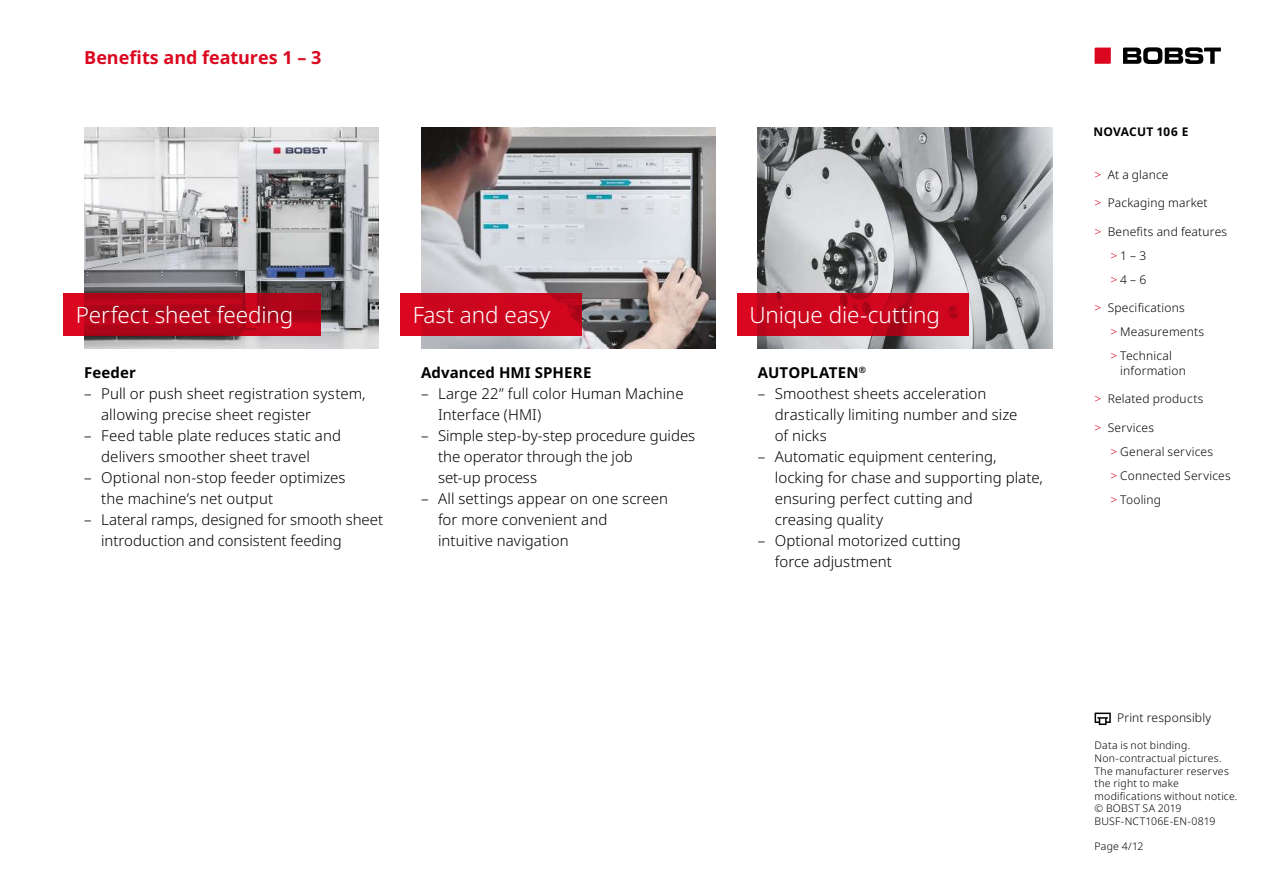
<style>
.page{position:relative;width:1263px;height:893px;background:#fff}
.page>*{position:absolute;margin:0;border:0;box-sizing:border-box;transform-origin:0 0}
.t1{font:300 22.5px "Noto Sans";letter-spacing:-.005em;color:#fff}
.t2{font:700 18px "Noto Sans";color:#db0720}
.t3{font:300 15px/21px "Noto Sans";letter-spacing:.005em;color:#000}
.t4{font:700 15px "Noto Sans";letter-spacing:.01em;color:#000}
.t5{font:300 12px/24px "Noto Sans";letter-spacing:.015em;color:#000}
.t6{font:700 12px "Noto Sans";letter-spacing:.02em;color:#000}
.t7{font:300 10.5px/12.6px "Noto Sans";letter-spacing:.02em;color:#000}
.s1{color:#db0720}
</style>
<div class="page">
<svg style="left:1094px;top:48px;width:17px;height:16px"></svg>
<svg style="left:1123px;top:47px;width:98px;height:17px"></svg>
<svg style="left:1094px;top:713px;width:17px;height:12px"></svg>
<img style="left:84px;top:128px;width:295px;height:221px">
<img style="left:758px;top:128px;width:294px;height:221px">
<img style="left:421px;top:128px;width:295px;height:221px">
<svg style="left:63px;top:294px;width:257px;height:42px;background:#b8051a"></svg>
<svg style="left:737px;top:294px;width:231px;height:42px;background:#c9051d"></svg>
<svg style="left:400px;top:294px;width:182px;height:42px;background:#cb061d"></svg>
<p class="t2" style="left:84px;top:45px;width:239px">Benefits and features 1 – 3</p>
<h1 class="t1" style="left:76px;top:299px;width:219px">Perfect sheet feeding</h1>
<h1 class="t1" style="left:749px;top:299px;width:192px">Unique die-cutting</h1>
<h1 class="t1" style="left:413px;top:299px;width:139px">Fast and easy</h1>
<p class="t4" style="left:84px;top:362px;width:53px">Feeder</p>
<p class="t3" style="left:101px;top:384px;width:266px;text-indent:-17px">– Pull or push sheet registration system, allowing precise sheet register</p>
<p class="t3" style="left:101px;top:426px;width:241px;text-indent:-17px">– Feed table plate reduces static and delivers smoother sheet travel</p>
<p class="t3" style="left:101px;top:468px;width:246px;text-indent:-17px">– Optional non-stop feeder optimizes the machine’s net output</p>
<p class="t3" style="left:101px;top:510px;width:284px;text-indent:-17px">– Lateral ramps, designed for smooth sheet introduction and consistent feeding</p>
<p class="t4" style="left:421px;top:362px;width:172px">Advanced HMI SPHERE</p>
<p class="t3" style="left:438px;top:384px;width:247px;text-indent:-17px">– Large 22” full color Human Machine<br>Interface (HMI)</p>
<p class="t3" style="left:438px;top:426px;width:259px;text-indent:-17px">– Simple step-by-step procedure guides the operator through the job<br>set-up process</p>
<p class="t3" style="left:438px;top:489px;width:232px;text-indent:-17px">– All settings appear on one screen for more convenient and<br>intuitive navigation</p>
<p class="t4" style="left:758px;top:362px;width:110px">AUTOPLATEN<sup>®</sup></p>
<p class="t3" style="left:775px;top:384px;width:244px;text-indent:-17px">– Smoothest sheets acceleration drastically limiting number and size of nicks</p>
<p class="t3" style="left:775px;top:447px;width:270px;text-indent:-17px">– Automatic equipment centering, locking for chase and supporting plate, ensuring perfect cutting and<br>creasing quality</p>
<p class="t3" style="left:775px;top:531px;width:188px;text-indent:-17px">– Optional motorized cutting force adjustment</p>
<p class="t6" style="left:1093px;top:123px;width:96px">NOVACUT 106 E</p>
<p class="t5" style="left:1094px;top:163px;width:76px"><span class="s1">&gt;</span> At a glance</p>
<p class="t5" style="left:1094px;top:191px;width:115px"><span class="s1">&gt;</span> Packaging market</p>
<p class="t5" style="left:1110px;top:220px;width:118px;text-indent:-16px"><span class="s1">&gt;</span> Benefits and features <span class="s1">&gt;</span> 1 – 3<br><span class="s1">&gt;</span> 4 – 6</p>
<p class="t5" style="left:1110px;top:296px;width:95px;text-indent:-16px"><span class="s1">&gt;</span> Specifications<br><span class="s1">&gt;</span> Measurements <span class="s1">&gt;</span> Technical</p>
<p class="t5" style="left:1120px;top:359px;width:67px">information</p>
<p class="t5" style="left:1094px;top:387px;width:110px"><span class="s1">&gt;</span> Related products</p>
<p class="t5" style="left:1110px;top:416px;width:122px;text-indent:-16px"><span class="s1">&gt;</span> Services<br><span class="s1">&gt;</span> General services<br><span class="s1">&gt;</span> Connected Services <span class="s1">&gt;</span> Tooling</p>
<p class="t5" style="left:1117px;top:706px;width:95px">Print responsibly</p>
<p class="t7" style="left:1094px;top:739px;width:144px">Data is not binding.<br>Non-contractual pictures.<br>The manufacturer reserves the right to make modifications without notice. © BOBST SA 2019<br>BUSF-NCT106E-EN-0819</p>
<p class="t7" style="left:1094px;top:841px;width:50px">Page 4/12</p>
</div>
